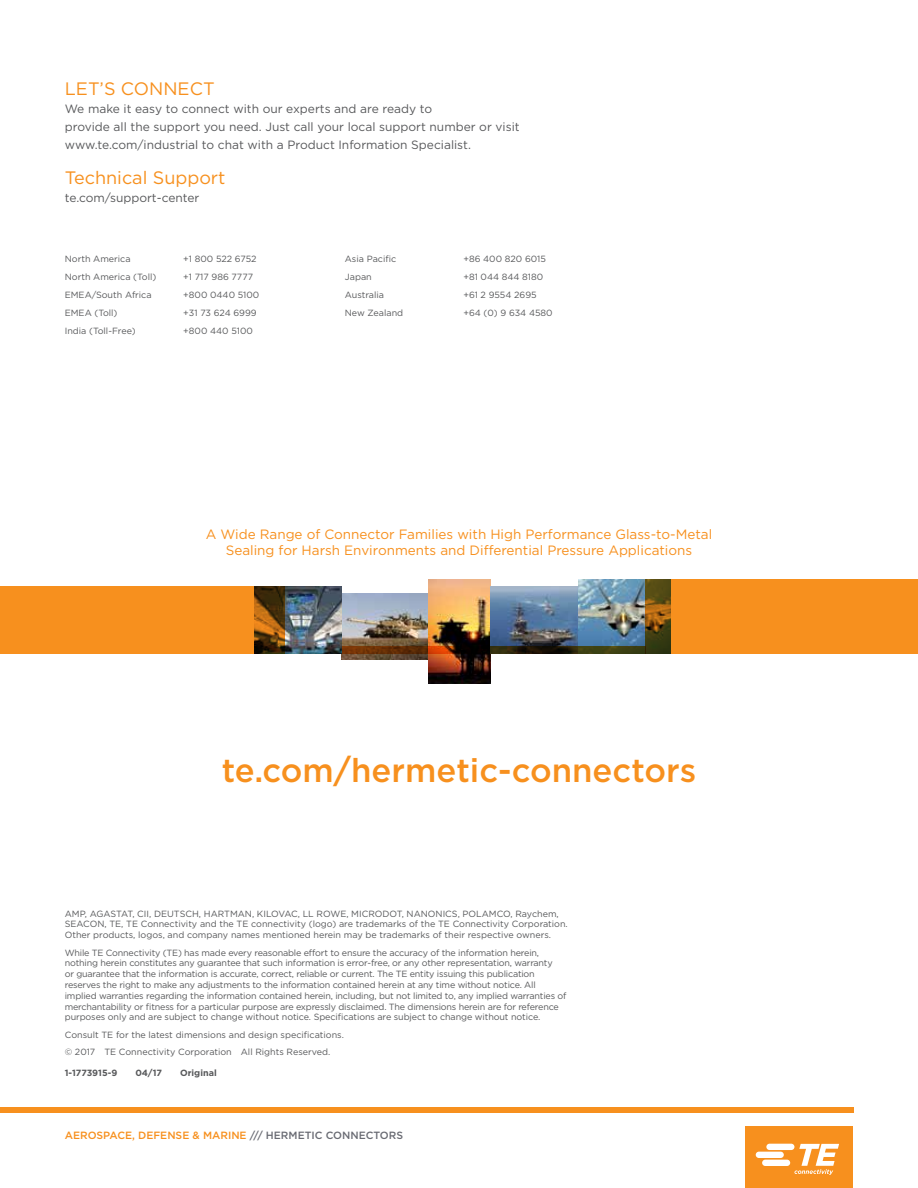
<style>
.page{position:relative;width:918px;height:1188px;background:#fff}
.page>*{position:absolute;margin:0;border:0;box-sizing:border-box;transform-origin:0 0}
.t1{font:500 33px "Gotham";color:#f7901e}
.t2{font:18px "Gotham";color:#f7901e}
.t3{font:13.5px/16.5px "Gotham";color:#f7901e;text-align:center}
.t4{font:12px/18px "Gotham";color:#58595b}
.t5{font:500 10.5px "Gotham";color:#f7901e}
.t6{font:9px/10.8px "Gotham";letter-spacing:-.02em;color:#58595b}
.t7{font:9px/10.8px "Gotham";color:#58595b}
.t8{font:700 9px "Gotham";color:#58595b}
.s1{color:#696b73}
</style>
<div class="page">
<div style="left:0;top:1107px;width:853px;height:6px;background:#f7901e"></div>
<div style="left:745px;top:1126px;width:108px;height:62px;background:#f7901e"></div>
<svg style="left:756px;top:1144px;width:83px;height:31px"></svg>
<img style="left:342px;top:594px;width:87px;height:66px">
<img style="left:429px;top:580px;width:62px;height:104px">
<img style="left:491px;top:586px;width:87px;height:60px">
<img style="left:578px;top:579px;width:68px;height:67px">
<svg style="left:342px;top:646px;width:304px;height:8px;background:#462908"></svg>
<div style="left:646px;top:579px;width:272px;height:75px;background:#f7901e"></div>
<img style="left:285px;top:586px;width:57px;height:68px">
<div style="left:0;top:586px;width:285px;height:68px;background:#f7901e"></div>
<h2 class="t2" style="left:65px;top:78px;width:151px">LET’S CONNECT</h2>
<h3 class="t4" style="left:65px;top:100px;width:456px">We make it easy to connect with our experts and are ready to<br>provide all the support you need. Just call your local support number or visit www.te.com/industrial to chat with a Product Information Specialist.</h3>
<h2 class="t2" style="left:65px;top:167px;width:162px">Technical Support</h2>
<h3 class="t4" style="left:65px;top:189px;width:136px">te.com/support-center</h3>
<p class="t7" style="left:65px;top:253px;width:67px">North America</p>
<p class="t6" style="left:183px;top:253px;width:75px">+1 800 522 6752</p>
<p class="t7" style="left:65px;top:271px;width:93px">North America (Toll)</p>
<p class="t7" style="left:183px;top:271px;width:71px">+1 717 986 7777</p>
<p class="t7" style="left:65px;top:289px;width:88px">EMEA/South Africa</p>
<p class="t7" style="left:183px;top:289px;width:78px">+800 0440 5100</p>
<p class="t7" style="left:65px;top:307px;width:54px">EMEA (Toll)</p>
<p class="t7" style="left:183px;top:307px;width:75px">+31 73 624 6999</p>
<p class="t7" style="left:65px;top:325px;width:72px">India (Toll-Free)</p>
<p class="t7" style="left:183px;top:325px;width:71px">+800 440 5100</p>
<p class="t7" style="left:345px;top:253px;width:53px">Asia Pacific</p>
<p class="t7" style="left:463px;top:253px;width:84px">+86 400 820 6015</p>
<p class="t6" style="left:345px;top:271px;width:28px">Japan</p>
<p class="t7" style="left:463px;top:271px;width:81px">+81 044 844 8180</p>
<p class="t7" style="left:345px;top:289px;width:41px">Australia</p>
<p class="t6" style="left:463px;top:289px;width:75px">+61 2 9554 2695</p>
<p class="t7" style="left:345px;top:307px;width:60px">New Zealand</p>
<p class="t7" style="left:463px;top:307px;width:91px">+64 (0) 9 634 4580</p>
<h3 class="t3" style="left:206px;top:526px;width:508px">A Wide Range of Connector Families with High Performance Glass-to-Metal<br>Sealing for Harsh Environments and Differential Pressure Applications</h3>
<h1 class="t1" style="left:222px;top:749px;width:476px">te.com/hermetic-connectors</h1>
<p class="t7" style="left:65px;top:908px;width:505px">AMP, AGASTAT, CII, DEUTSCH, HARTMAN, KILOVAC, LL ROWE, MICRODOT, NANONICS, POLAMCO, Raychem,<br>SEACON, TE, TE Connectivity and the TE connectivity (logo) are trademarks of the TE Connectivity Corporation.<br>Other products, logos, and company names mentioned herein may be trademarks of their respective owners.</p>
<p class="t6" style="left:65px;top:947px;width:503px">While TE Connectivity (TE) has made every reasonable effort to ensure the accuracy of the information herein, nothing herein constitutes any guarantee that such information is error-free, or any other representation, warranty<br>or guarantee that the information is accurate, correct, reliable or current. The TE entity issuing this publication reserves the right to make any adjustments to the information contained herein at any time without notice. All implied warranties regarding the information contained herein, including, but not limited to, any implied warranties of merchantability or fitness for a particular purpose are expressly disclaimed. The dimensions herein are for reference purposes only and are subject to change without notice. Specifications are subject to change without notice.</p>
<p class="t7" style="left:65px;top:1026px;width:281px;line-height:17.2px">Consult TE for the latest dimensions and design specifications. © 2017 TE Connectivity Corporation All Rights Reserved.</p>
<p class="t8" style="left:65px;top:1067px;width:54px">1-1773915-9</p>
<p class="t8" style="left:135px;top:1067px;width:28px">04/17</p>
<p class="t8" style="left:180px;top:1067px;width:38px">Original</p>
<p class="t5" style="left:65px;top:1129px;width:340px">AEROSPACE, DEFENSE &amp; MARINE <span class="s1">/// HERMETIC CONNECTORS</span></p>
</div>
